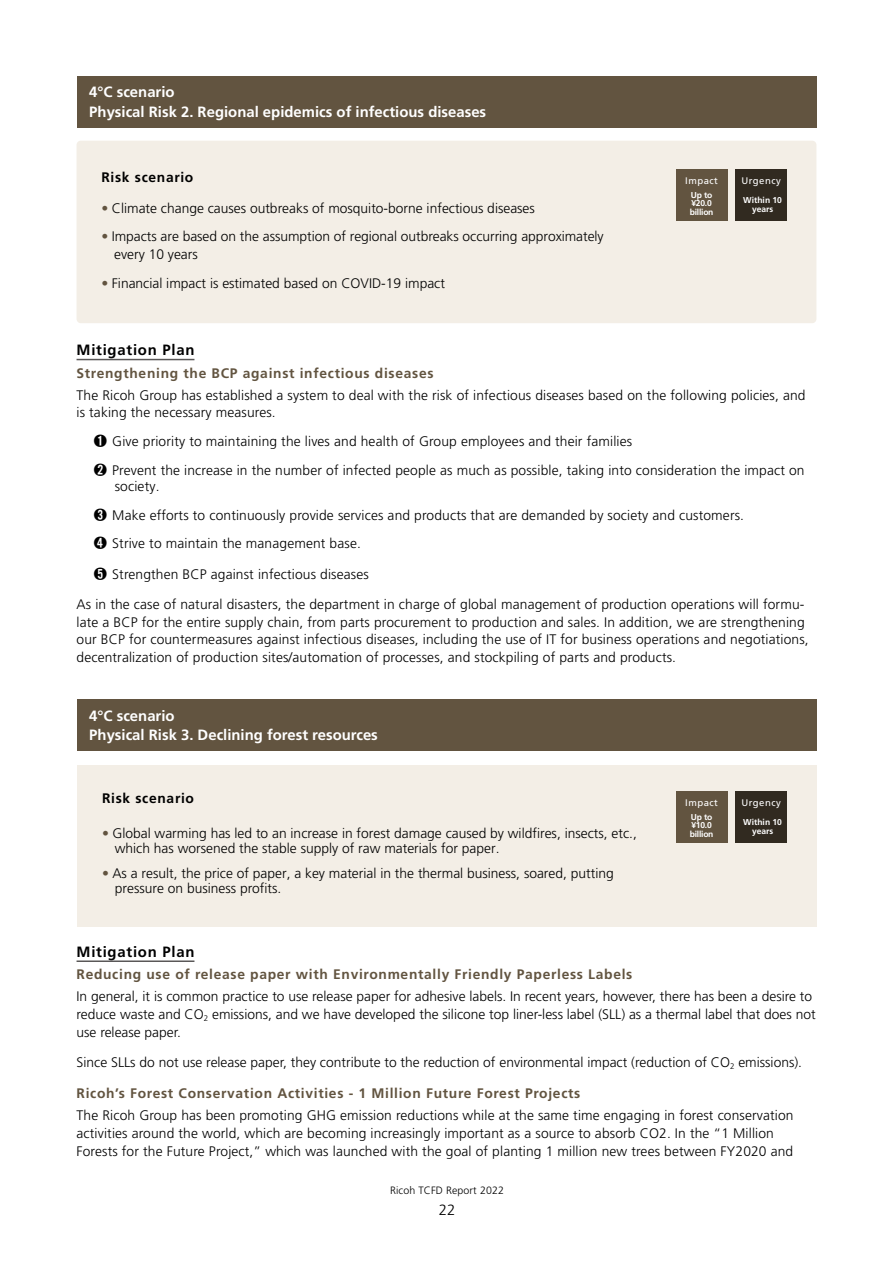
<style>
.page{position:relative;width:893px;height:1263px;background:#fff}
.page>*{position:absolute;margin:0;border:0;box-sizing:border-box;transform-origin:0 0}
.t1{font:700 14.85px/19.2px "Frutiger LT Pro";color:#fff}
.t2{font:700 14.85px "Frutiger LT Pro";letter-spacing:.05em;color:#000}
.t3{font:300 14.85px "Frutiger LT Pro";color:#000}
.t4{font:300 13.8px/17.7px "Frutiger LT Pro";letter-spacing:.01em;color:#000}
.t5{font:700 13.8px "Frutiger LT Pro";letter-spacing:.05em;color:#625440}
.t6{font:700 13.8px "Frutiger LT Pro";letter-spacing:.05em;color:#000}
.t7{font:300 10.65px "Frutiger LT Pro";letter-spacing:.01em;color:#000}
.t8{font:9.6px "Frutiger LT Pro";letter-spacing:.05em;color:#fff}
.t9{font:700 8.55px/8.6px "Frutiger LT Pro";letter-spacing:-.025em;color:#fff}
.t10{font:700 8.55px/8.6px "Frutiger LT Pro";color:#fff;text-align:center}
.s1{color:#625440}
.s2{font-family:"Adobe Myungjo Std";font-weight:500}
</style>
<div class="page">
<div style="left:77px;top:141px;width:739px;height:182px;background:#f3eee6;border-radius:4px"></div>
<div style="left:77px;top:76px;width:739px;height:51px;background:#625440"></div>
<hr style="left:77px;top:359px;width:117px;height:1px;background:#595757">
<div style="left:77px;top:765px;width:739px;height:162px;background:#f3eee6"></div>
<div style="left:77px;top:699px;width:739px;height:51px;background:#625440"></div>
<hr style="left:77px;top:960px;width:117px;height:2px;background:#595757">
<div style="left:736px;top:169px;width:51px;height:51px;background:#312a20"></div>
<div style="left:676px;top:169px;width:51px;height:51px;background:#625440"></div>
<div style="left:736px;top:791px;width:51px;height:51px;background:#312a20"></div>
<div style="left:676px;top:791px;width:51px;height:51px;background:#625440"></div>
<p class="t1" style="left:89px;top:83px;width:398px">4°C scenario<br>Physical Risk 2. Regional epidemics of infectious diseases</p>
<p class="t6" style="left:101px;top:169px;width:93px">Risk scenario</p>
<p class="t4" style="left:101px;top:199px;width:435px"><span class="s1">•</span> Climate change causes outbreaks of mosquito-borne infectious diseases</p>
<p class="t4" style="left:114px;top:227px;width:491px;line-height:18.1px;text-indent:-13px"><span class="s1">•</span> Impacts are based on the assumption of regional outbreaks occurring approximately every 10 years</p>
<p class="t4" style="left:101px;top:274px;width:345px"><span class="s1">•</span> Financial impact is estimated based on COVID-19 impact</p>
<p class="t8" style="left:685px;top:175px;width:34px">Impact</p>
<p class="t9" style="left:690px;top:191px;width:25px">Up to ¥20.0 billion</p>
<p class="t8" style="left:741px;top:175px;width:41px">Urgency</p>
<p class="t10" style="left:743px;top:196px;width:40px">Within 10 years</p>
<p class="t2" style="left:77px;top:341px;width:119px">Mitigation Plan</p>
<p class="t5" style="left:77px;top:365px;width:358px">Strengthening the BCP against infectious diseases</p>
<p class="t4" style="left:77px;top:386px;width:731px">The Ricoh Group has established a system to deal with the risk of infectious diseases based on the following policies, and is taking the necessary measures.</p>
<p class="t4" style="left:94px;top:427px;width:713px;line-height:28.7px"><span class="s2">➊</span> Give priority to maintaining the lives and health of Group employees and their families<br><span class="s2">➋</span> Prevent the increase in the number of infected people as much as possible, taking into consideration the impact on</p>
<p class="t4" style="left:94px;top:472px;width:652px;line-height:28.7px;text-indent:21px">society.<br><span class="s2">➌</span> Make efforts to continuously provide services and products that are demanded by society and customers.<br><span class="s2">➍</span> Strive to maintain the management base.</p>
<p class="t4" style="left:94px;top:565px;width:277px"><span class="s2">➎</span> Strengthen BCP against infectious diseases</p>
<p class="t4" style="left:77px;top:595px;width:734px">As in the case of natural disasters, the department in charge of global management of production operations will formu&shy;late a BCP for the entire supply chain, from parts procurement to production and sales. In addition, we are strengthening our BCP for countermeasures against infectious diseases, including the use of IT for business operations and negotiations, decentralization of production sites/automation of processes, and stockpiling of parts and products.</p>
<p class="t1" style="left:89px;top:706px;width:290px">4°C scenario<br>Physical Risk 3. Declining forest resources</p>
<p class="t6" style="left:102px;top:790px;width:93px">Risk scenario</p>
<p class="t4" style="left:115px;top:826px;width:524px;line-height:14.9px;text-indent:-13px"><span class="s1">•</span> Global warming has led to an increase in forest damage caused by wildfires, insects, etc., which has worsened the stable supply of raw materials for paper.</p>
<p class="t4" style="left:115px;top:866px;width:501px;line-height:14.9px;text-indent:-13px"><span class="s1">•</span> As a result, the price of paper, a key material in the thermal business, soared, putting pressure on business profits.</p>
<p class="t8" style="left:685px;top:797px;width:34px">Impact</p>
<p class="t9" style="left:690px;top:812px;width:25px">Up to ¥10.0 billion</p>
<p class="t8" style="left:741px;top:797px;width:41px">Urgency</p>
<p class="t10" style="left:743px;top:818px;width:40px">Within 10 years</p>
<p class="t2" style="left:77px;top:943px;width:119px">Mitigation Plan</p>
<p class="t5" style="left:77px;top:966px;width:557px">Reducing use of release paper with Environmentally Friendly Paperless Labels</p>
<p class="t4" style="left:77px;top:988px;width:741px">In general, it is common practice to use release paper for adhesive labels. In recent years, however, there has been a desire to reduce waste and CO<sub>2</sub> emissions, and we have developed the silicone top liner-less label (SLL) as a thermal label that does not use release paper.</p>
<p class="t4" style="left:77px;top:1054px;width:727px">Since SLLs do not use release paper, they contribute to the reduction of environmental impact (reduction of CO<sub>2</sub> emissions).</p>
<p class="t5" style="left:77px;top:1085px;width:505px">Ricoh’s Forest Conservation Activities - 1 Million Future Forest Projects</p>
<p class="t4" style="left:77px;top:1107px;width:719px">The Ricoh Group has been promoting GHG emission reductions while at the same time engaging in forest conservation activities around the world, which are becoming increasingly important as a source to absorb CO2. In the “1 Million<br>Forests for the Future Project,” which was launched with the goal of planting 1 million new trees between FY2020 and</p>
<p class="t7" style="left:390px;top:1184px;width:115px">Ricoh TCFD Report 2022</p>
<p class="t3" style="left:439px;top:1201px;width:18px">22</p>
</div>
